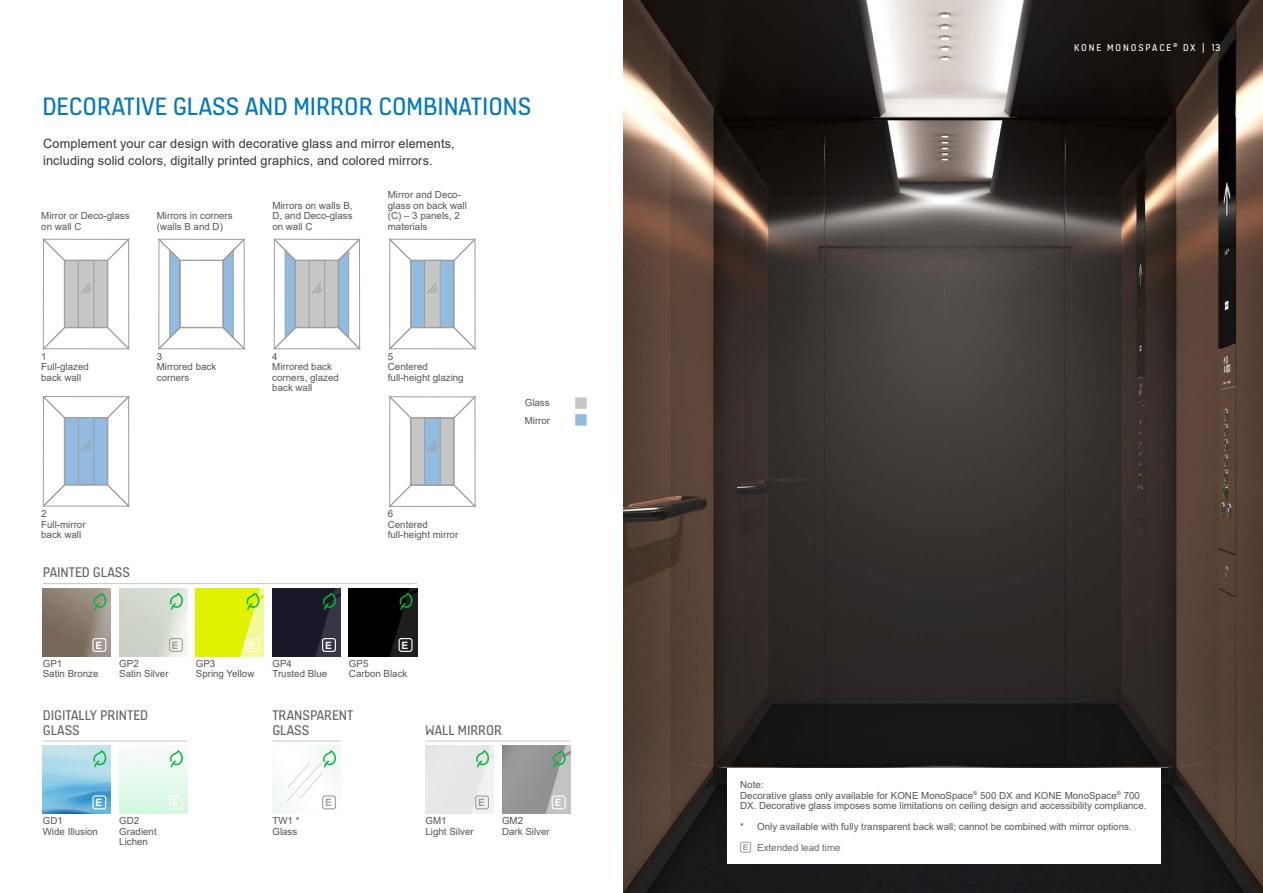
<style>
.page{position:relative;width:1263px;height:893px;background:#fff}
.page>*{position:absolute;margin:0;border:0;box-sizing:border-box;transform-origin:0 0}
.t1{font:27px "KONE Information v 13";color:#0077be}
.t2{font:15px/15px "KONE Information v 13";color:#636362}
.t3{font:12.75px/16.5px "Arial";letter-spacing:.01em;color:#363636}
.t4{font:10.5px "KONE Information v 13";letter-spacing:.18em;color:#fff}
.t5{font:700 10.2px "Arial";color:#fff}
.t6{font:700 10.2px "Arial";color:#9c9d9d}
.t7{font:9.75px/10.5px "Arial";color:#565656}
.s1{font-weight:700;font-size:7.95px;color:#9c9d9d}
.s2{color:#6a6969}
</style>
<div class="page">
<img style="left:43px;top:746px;width:68px;height:68px">
<img style="left:43px;top:588px;width:68px;height:68px">
<img style="left:196px;top:588px;width:68px;height:68px">
<img style="left:272px;top:588px;width:68px;height:68px">
<img style="left:349px;top:588px;width:68px;height:68px">
<hr style="left:43px;top:583px;width:374px;height:1px;background:#c5c6c6">
<div style="left:574px;top:397px;width:13px;height:12px;background:#c5c6c6;border:1px solid #fff"></div>
<div style="left:574px;top:413px;width:13px;height:13px;background:#91bcdf;border:1px solid #fff"></div>
<img style="left:623px;top:0;width:640px;height:893px">
<svg style="left:42px;top:238px;width:88px;height:112px"></svg>
<svg style="left:42px;top:396px;width:88px;height:111px"></svg>
<div style="left:92px;top:638px;width:14px;height:14px;border:1px solid #fff;border-radius:2px"></div>
<div style="left:246px;top:638px;width:13px;height:14px;border:1px solid #fff;border-radius:2px"></div>
<div style="left:322px;top:638px;width:14px;height:14px;border:1px solid #fff;border-radius:2px"></div>
<div style="left:399px;top:638px;width:13px;height:14px;border:1px solid #fff;border-radius:2px"></div>
<hr style="left:43px;top:741px;width:144px;height:1px;background:#c5c6c6">
<div style="left:169px;top:795px;width:14px;height:14px;border:1px solid #fff;border-radius:2px"></div>
<div style="left:92px;top:795px;width:14px;height:14px;border:1px solid #fff;border-radius:2px"></div>
<div style="left:169px;top:638px;width:14px;height:14px;border:1px solid #9c9d9d;border-radius:2px"></div>
<div style="left:727px;top:768px;width:434px;height:96px;background:#fff"></div>
<div style="left:740px;top:842px;width:11px;height:11px;border:1px solid #9c9d9d;border-radius:2px"></div>
<svg style="left:158px;top:238px;width:87px;height:112px"></svg>
<svg style="left:273px;top:238px;width:87px;height:112px"></svg>
<svg style="left:389px;top:396px;width:87px;height:111px"></svg>
<svg style="left:389px;top:238px;width:87px;height:112px"></svg>
<hr style="left:272px;top:741px;width:68px;height:1px;background:#c5c6c6">
<div style="left:322px;top:795px;width:14px;height:14px;border:1px solid #9c9d9d;border-radius:2px"></div>
<svg style="left:93px;top:593px;width:14px;height:17px"></svg>
<svg style="left:93px;top:750px;width:14px;height:17px"></svg>
<svg style="left:169px;top:593px;width:14px;height:17px"></svg>
<svg style="left:169px;top:750px;width:14px;height:17px"></svg>
<svg style="left:246px;top:593px;width:14px;height:17px"></svg>
<svg style="left:322px;top:593px;width:14px;height:17px"></svg>
<svg style="left:286px;top:750px;width:50px;height:52px"></svg>
<svg style="left:399px;top:593px;width:14px;height:17px"></svg>
<img style="left:425px;top:746px;width:68px;height:68px">
<img style="left:502px;top:746px;width:68px;height:68px">
<hr style="left:425px;top:741px;width:145px;height:1px;background:#c5c6c6">
<div style="left:552px;top:795px;width:14px;height:14px;border:1px solid #fff;border-radius:2px"></div>
<div style="left:475px;top:795px;width:14px;height:14px;border:1px solid #9c9d9d;border-radius:2px"></div>
<svg style="left:475px;top:750px;width:14px;height:17px"></svg>
<svg style="left:552px;top:750px;width:14px;height:17px"></svg>
<h1 class="t1" style="left:43px;top:88px;width:490px">DECORATIVE GLASS AND MIRROR COMBINATIONS</h1>
<h3 class="t3" style="left:43px;top:135px;width:413px">Complement your car design with decorative glass and mirror elements, including solid colors, digitally printed graphics, and colored mirrors.</h3>
<p class="t7" style="left:41px;top:211px;width:90px">Mirror or Deco-glass on wall C</p>
<p class="t7" style="left:157px;top:211px;width:77px">Mirrors in corners (walls B and D)</p>
<p class="t7" style="left:272px;top:200px;width:82px;text-align:justify">Mirrors on walls B, D, and Deco-glass on wall C</p>
<p class="t7" style="left:388px;top:190px;width:81px">Mirror and Deco&shy;glass on back wall (C) – 3 panels, 2 materials</p>
<p class="t7" style="left:41px;top:351px;width:49px">1<br>Full-glazed back wall</p>
<p class="t7" style="left:157px;top:351px;width:61px">3<br>Mirrored back corners</p>
<p class="t7" style="left:272px;top:351px;width:68px">4<br>Mirrored back corners, glazed back wall</p>
<p class="t7" style="left:388px;top:351px;width:77px">5<br>Centered full-height glazing</p>
<p class="t7" style="left:525px;top:394px;width:27px;line-height:17.2px">Glass<br>Mirror</p>
<p class="t7" style="left:41px;top:508px;width:46px">2<br>Full-mirror back wall</p>
<h2 class="t2" style="left:43px;top:564px;width:89px">PAINTED GLASS</h2>
<p class="t7" style="left:388px;top:508px;width:72px">6<br>Centered full-height mirror</p>
<p class="t5" style="left:95px;top:638px;width:8px">E</p>
<p class="t5" style="left:248px;top:638px;width:8px">E</p>
<p class="t5" style="left:325px;top:638px;width:8px">E</p>
<p class="t5" style="left:402px;top:638px;width:8px">E</p>
<p class="t6" style="left:172px;top:638px;width:8px">E</p>
<p class="t7" style="left:43px;top:658px;width:57px">GP1<br>Satin Bronze</p>
<p class="t7" style="left:349px;top:658px;width:60px">GP5<br>Carbon Black</p>
<p class="t7" style="left:119px;top:658px;width:51px">GP2<br>Satin Silver</p>
<p class="t7" style="left:272px;top:658px;width:56px">GP4<br>Trusted Blue</p>
<p class="t7" style="left:196px;top:658px;width:60px">GP3<br>Spring Yellow</p>
<h2 class="t2" style="left:43px;top:707px;width:107px">DIGITALLY PRINTED<br>GLASS</h2>
<h2 class="t2" style="left:272px;top:707px;width:82px">TRANSPARENT<br>GLASS</h2>
<h2 class="t2" style="left:425px;top:722px;width:78px">WALL MIRROR</h2>
<p class="t5" style="left:95px;top:795px;width:8px">E</p>
<p class="t5" style="left:172px;top:795px;width:8px">E</p>
<p class="t7" style="left:43px;top:815px;width:57px">GD1<br>Wide Illusion</p>
<p class="t7" style="left:119px;top:815px;width:39px">GD2<br>Gradient<br>Lichen</p>
<p class="t7" style="left:272px;top:815px;width:29px">TW1 *<br>Glass</p>
<p class="t6" style="left:325px;top:795px;width:8px">E</p>
<p class="t6" style="left:478px;top:795px;width:8px">E</p>
<p class="t5" style="left:555px;top:795px;width:8px">E</p>
<p class="t7" style="left:425px;top:815px;width:50px">GM1<br>Light Silver</p>
<p class="t7" style="left:502px;top:815px;width:49px">GM2<br>Dark Silver</p>
<p class="t4" style="left:1074px;top:40px;width:148px">KONE MONOSPACE <sup>®</sup> DX | 13</p>
<p class="t7" style="left:740px;top:779px;width:408px">Note:<br>Decorative glass only available for KONE MonoSpace<sup>®</sup> 500 DX and KONE MonoSpace<sup>®</sup> 700<br>DX. Decorative glass imposes some limitations on ceiling design and accessibility compliance.</p>
<p class="t7" style="left:740px;top:816px;width:393px;line-height:21px">* Only available with fully transparent back wall; cannot be combined with mirror options.<br><span class="s1">E</span> <span class="s2">Extended lead time</span></p>
</div>
